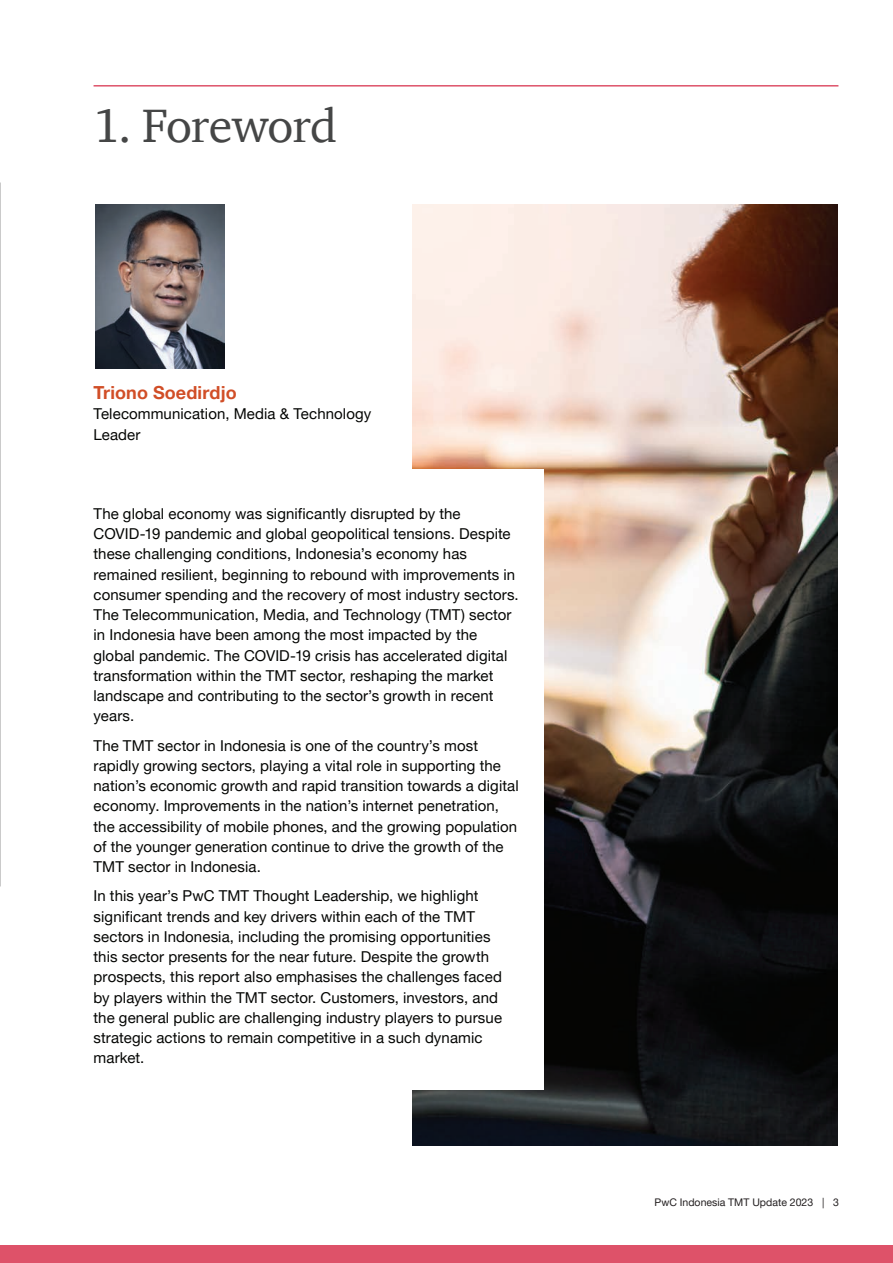
<style>
.page{position:relative;width:893px;height:1263px;background:#fff}
.page>*{position:absolute;margin:0;border:0;box-sizing:border-box;transform-origin:0 0}
.t1{font:48px "ITC Charter Com";letter-spacing:-.02em;color:#454646}
.t2{font:700 18px "Helvetica Neue LT Pro";letter-spacing:.005em;color:#d14e27}
.t3{font:15px/20.2px "Helvetica Neue LT Pro";letter-spacing:.005em;color:#040503}
.t4{font:10.5px "Helvetica Neue LT Pro";color:#231f20}
</style>
<div class="page">
<div style="left:0;top:1245px;width:892px;height:18px;background:#de5269"></div>
<img style="left:412px;top:204px;width:426px;height:941px">
<div style="left:77px;top:470px;width:467px;height:620px;background:#fff"></div>
<img style="left:0;top:183px;width:1px;height:704px">
<img style="left:95px;top:204px;width:130px;height:164px">
<hr style="left:94px;top:85px;width:744px;height:2px;background:#de5269">
<h1 class="t1" style="left:94px;top:96px;width:245px">1. Foreword</h1>
<p class="t2" style="left:94px;top:382px;width:145px">Triono Soedirdjo</p>
<p class="t3" style="left:94px;top:403px;width:279px">Telecommunication, Media &amp; Technology<br>Leader</p>
<p class="t3" style="left:94px;top:503px;width:427px">The global economy was significantly disrupted by the COVID-19 pandemic and global geopolitical tensions. Despite these challenging conditions, Indonesia’s economy has remained resilient, beginning to rebound with improvements in consumer spending and the recovery of most industry sectors.<br>The Telecommunication, Media, and Technology (TMT) sector in Indonesia have been among the most impacted by the global pandemic. The COVID-19 crisis has accelerated digital transformation within the TMT sector, reshaping the market landscape and contributing to the sector’s growth in recent years.</p>
<p class="t3" style="left:94px;top:735px;width:427px">The TMT sector in Indonesia is one of the country’s most rapidly growing sectors, playing a vital role in supporting the nation’s economic growth and rapid transition towards a digital economy. Improvements in the nation’s internet penetration, the accessibility of mobile phones, and the growing population of the younger generation continue to drive the growth of the TMT sector in Indonesia.</p>
<p class="t3" style="left:94px;top:885px;width:410px">In this year’s PwC TMT Thought Leadership, we highlight significant trends and key drivers within each of the TMT sectors in Indonesia, including the promising opportunities this sector presents for the near future. Despite the growth prospects, this report also emphasises the challenges faced by players within the TMT sector. Customers, investors, and the general public are challenging industry players to pursue strategic actions to remain competitive in a such dynamic market.</p>
<p class="t4" style="left:655px;top:1196px;width:186px">PwC Indonesia TMT Update 2023 | 3</p>
</div>
